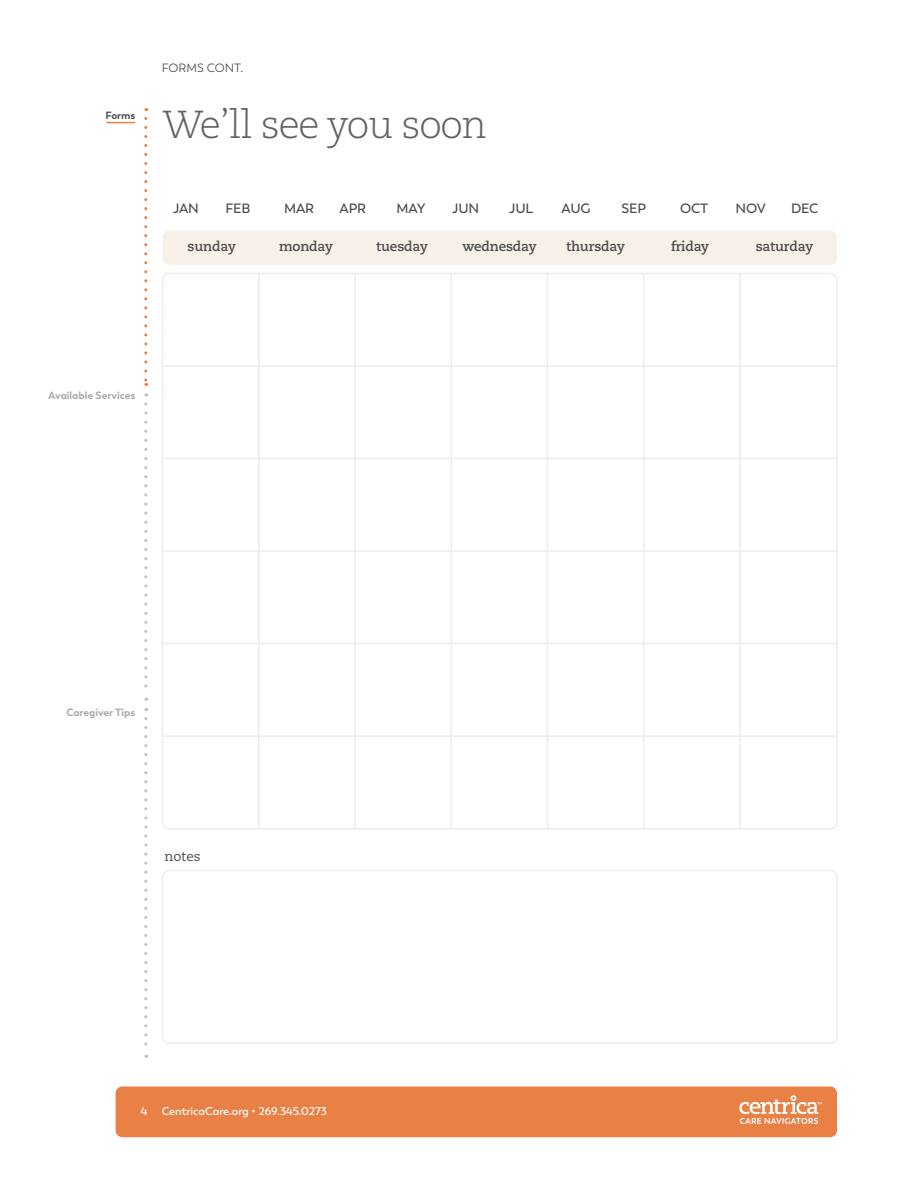
<style>
.page{position:relative;width:918px;height:1188px;background:#fff}
.page>*{position:absolute;margin:0;border:0;box-sizing:border-box;transform-origin:0 0}
.t1{font:300 39px "Caecilia LT Pro 45";letter-spacing:-.03em;color:#636466}
.t2{font:700 13.5px "Caecilia LT Pro 75";letter-spacing:-.01em;color:#4d4d4f}
.t3{font:600 13.5px "Boston";letter-spacing:-.01em;color:#4d4d4f}
.t4{font:13.5px "Caecilia LT Pro 55 Roman";letter-spacing:-.01em;color:#4d4d4f}
.t5{font:12px "Boston";color:#4d4d4f}
.t6{font:600 11.25px "Boston";color:#fff}
.t7{font:700 10.5px "Boston";color:#a7a9ac}
.t8{font:700 10.5px "Boston";letter-spacing:-.01em;color:#4d4d4f}
</style>
<div class="page">
<div style="left:116px;top:1086px;width:721px;height:51px;background:#e98147;border-radius:7px"></div>
<svg style="left:144px;top:118px;width:3px;height:268px"></svg>
<svg style="left:144px;top:404px;width:3px;height:297px"></svg>
<svg style="left:144px;top:718px;width:3px;height:340px"></svg>
<svg style="left:739px;top:1095px;width:83px;height:29px"></svg>
<svg style="left:107px;top:122px;width:28px;height:1px"></svg>
<div style="left:163px;top:231px;width:674px;height:34px;background:#f7f0e8;border-radius:7px"></div>
<div style="left:162px;top:870px;width:676px;height:174px;border:2px solid #ededee;border-radius:7px"></div>
<hr style="left:258px;top:273px;width:2px;height:555px;background:#ededee">
<hr style="left:354px;top:273px;width:2px;height:555px;background:#ededee">
<hr style="left:451px;top:273px;width:1px;height:555px;background:#ededee">
<hr style="left:162px;top:365px;width:676px;height:2px;background:#ededee">
<hr style="left:162px;top:458px;width:676px;height:1px;background:#ededee">
<hr style="left:162px;top:643px;width:676px;height:1px;background:#ededee">
<hr style="left:162px;top:550px;width:676px;height:2px;background:#ededee">
<hr style="left:162px;top:735px;width:676px;height:2px;background:#ededee">
<hr style="left:547px;top:273px;width:1px;height:555px;background:#ededee">
<hr style="left:643px;top:273px;width:1px;height:555px;background:#ededee">
<hr style="left:739px;top:273px;width:2px;height:555px;background:#ededee">
<p class="t8" style="left:105px;top:108px;width:31px">Forms</p>
<p class="t5" style="left:162px;top:61px;width:83px">FORMS CONT.</p>
<h1 class="t1" style="left:163px;top:99px;width:326px">We’ll see you soon</h1>
<p class="t3" style="left:173px;top:201px;width:27px">JAN</p>
<p class="t3" style="left:226px;top:201px;width:26px">FEB</p>
<p class="t3" style="left:284px;top:201px;width:32px">MAR</p>
<p class="t3" style="left:340px;top:201px;width:28px">APR</p>
<p class="t3" style="left:397px;top:201px;width:31px">MAY</p>
<p class="t3" style="left:452px;top:201px;width:29px">JUN</p>
<p class="t3" style="left:509px;top:201px;width:26px">JUL</p>
<p class="t3" style="left:562px;top:201px;width:31px">AUG</p>
<p class="t3" style="left:622px;top:201px;width:26px">SEP</p>
<p class="t3" style="left:680px;top:201px;width:30px">OCT</p>
<p class="t3" style="left:736px;top:201px;width:32px">NOV</p>
<p class="t3" style="left:791px;top:201px;width:29px">DEC</p>
<p class="t2" style="left:188px;top:237px;width:50px">sunday</p>
<p class="t2" style="left:279px;top:237px;width:55px">monday</p>
<p class="t2" style="left:376px;top:237px;width:53px">tuesday</p>
<p class="t2" style="left:463px;top:237px;width:76px">wednesday</p>
<p class="t2" style="left:566px;top:237px;width:60px">thursday</p>
<p class="t2" style="left:671px;top:237px;width:40px">friday</p>
<p class="t2" style="left:756px;top:237px;width:59px">saturday</p>
<p class="t7" style="left:48px;top:389px;width:89px">Available Services</p>
<p class="t7" style="left:67px;top:706px;width:70px">Caregiver Tips</p>
<p class="t4" style="left:164px;top:848px;width:37px">notes</p>
<p class="t6" style="left:141px;top:1105px;width:8px">4</p>
<p class="t6" style="left:162px;top:1105px;width:167px">CentricaCare.org • 269.345.0273</p>
</div>
